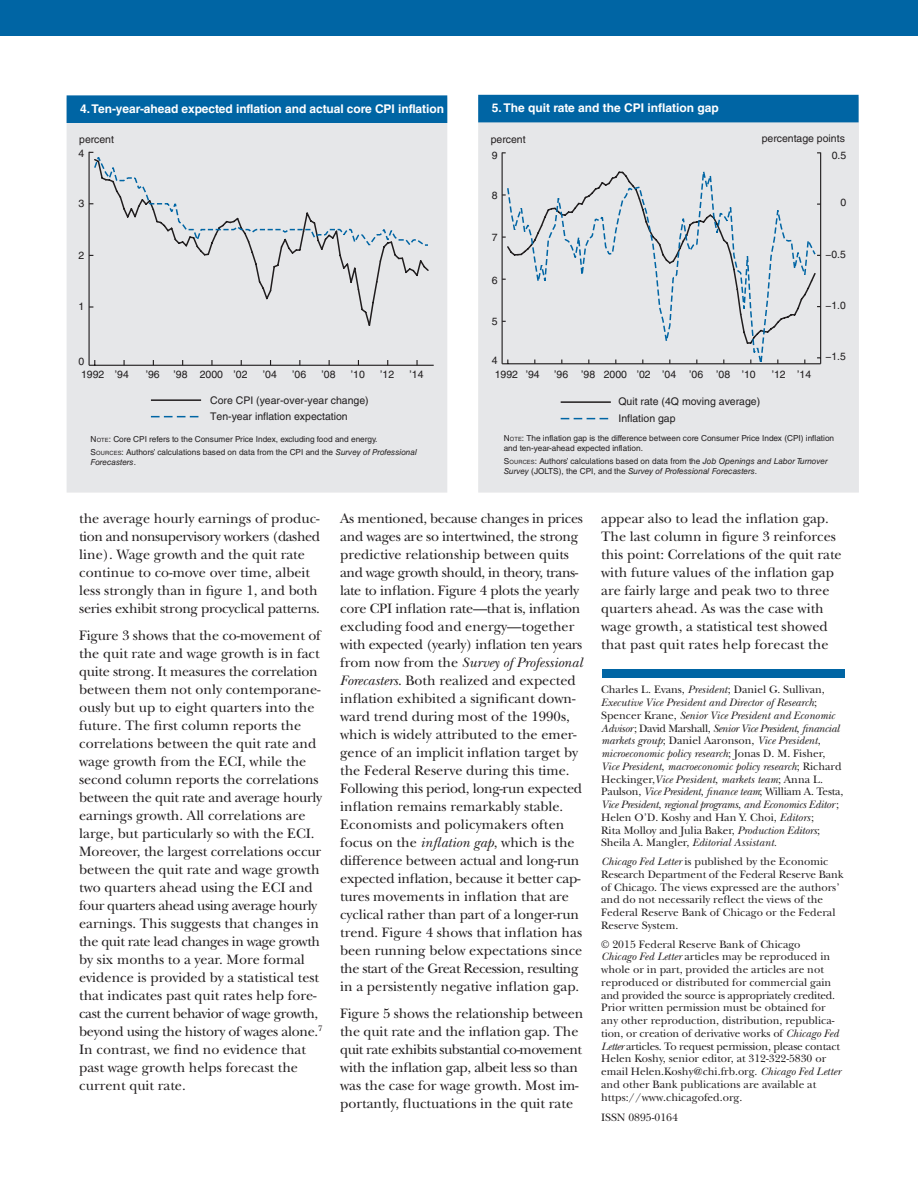
<style>
.page{position:relative;width:918px;height:1188px;background:#fff}
.page>*{position:absolute;margin:0;border:0;box-sizing:border-box;transform-origin:0 0}
.body_text{font:14.25px/18px "New Baskerville Std";color:#231f20}
.table_head{font:700 12px "Helvetica LT Std";letter-spacing:-.005em;color:#fff}
.research_box{font:11.25px/12.8px "New Baskerville Std";color:#231f20}
.research_box-2{font:italic 11.25px/12.8px "New Baskerville Std";color:#231f20}
.t1{font:10.5px/16.5px "Helvetica LT Std";color:#201d1e}
.chtlabel{font:10.5px "Helvetica LT Std";color:#231f20}
.chrtnote{font:8.25px/9.8px "Helvetica LT Std";color:#231f20}
.chrtnote-2{font:italic 8.25px/9.8px "Helvetica LT Std";color:#231f20}
.s1{font-style:inherit}
.s2{font-size:5.7px}
.s3{font-style:italic}
.s4{font-style:normal}
.s5{font-style:normal;font-size:5.7px}
</style>
<div class="page">
<div style="left:0;top:0;width:918px;height:35px;background:#0065a4"></div>
<div style="left:602px;top:669px;width:243px;height:9px;background:#0065a4"></div>
<div style="left:67px;top:98px;width:380px;height:395px;background:#e6e7e9"></div>
<div style="left:67px;top:96px;width:380px;height:26px;background:#0065a4"></div>
<div style="left:67px;top:95px;width:380px;height:28px;border:2px solid #0065a4"></div>
<div style="left:478px;top:97px;width:381px;height:396px;background:#e6e7e9"></div>
<div style="left:479px;top:96px;width:379px;height:26px;background:#0065a4"></div>
<div style="left:478px;top:95px;width:381px;height:27px;border:2px solid #0065a4"></div>
<svg style="left:93px;top:247px;width:336px;height:79px"></svg>
<hr style="left:89px;top:152px;width:1px;height:213px;background:#201d1e">
<hr style="left:89px;top:365px;width:345px;height:1px;background:#201d1e">
<hr style="left:151px;top:399px;width:50px;height:2px;background:#201d1e">
<svg style="left:151px;top:416px;width:47px;height:1px"></svg>
<svg style="left:89px;top:152px;width:339px;height:95px"></svg>
<svg style="left:507px;top:171px;width:309px;height:192px"></svg>
<hr style="left:820px;top:153px;width:1px;height:211px;background:#201d1e">
<hr style="left:502px;top:153px;width:1px;height:211px;background:#201d1e">
<hr style="left:502px;top:363px;width:319px;height:1px;background:#201d1e">
<hr style="left:561px;top:401px;width:50px;height:2px;background:#201d1e">
<svg style="left:561px;top:418px;width:47px;height:1px"></svg>
<p class="table_head" style="left:80px;top:101px;width:365px">4. Ten-year-ahead expected inflation and actual core CPI inflation</p>
<p class="table_head" style="left:492px;top:101px;width:228px">5. The quit rate and the CPI inflation gap</p>
<p class="chtlabel" style="left:79px;top:133px;width:36px">percent</p>
<p class="chtlabel" style="left:491px;top:133px;width:36px">percent</p>
<p class="chtlabel" style="left:762px;top:132px;width:85px">percentage points</p>
<p class="t1" style="left:79px;top:145px;width:7px">4</p>
<p class="t1" style="left:492px;top:147px;width:7px">9</p>
<p class="t1" style="left:832px;top:147px;width:16px">0.5</p>
<p class="t1" style="left:79px;top:195px;width:7px">3</p>
<p class="t1" style="left:492px;top:187px;width:7px">8</p>
<p class="t1" style="left:840px;top:194px;width:7px">0</p>
<p class="t1" style="left:492px;top:229px;width:7px">7</p>
<p class="t1" style="left:79px;top:247px;width:7px">2</p>
<p class="t1" style="left:826px;top:246px;width:22px">−0.5</p>
<p class="t1" style="left:492px;top:272px;width:7px">6</p>
<p class="t1" style="left:79px;top:298px;width:7px">1</p>
<p class="t1" style="left:826px;top:297px;width:22px">−1.0</p>
<p class="t1" style="left:492px;top:313px;width:7px">5</p>
<p class="t1" style="left:79px;top:353px;width:7px">0</p>
<p class="t1" style="left:492px;top:352px;width:7px">4</p>
<p class="t1" style="left:826px;top:348px;width:22px">−1.5</p>
<p class="t1" style="left:81px;top:366px;width:49px">1992 ’94</p>
<p class="t1" style="left:146px;top:366px;width:16px">’96</p>
<p class="t1" style="left:174px;top:366px;width:76px">’98 2000 ’02</p>
<p class="t1" style="left:263px;top:366px;width:16px">’04</p>
<p class="t1" style="left:292px;top:366px;width:16px">’06</p>
<p class="t1" style="left:322px;top:366px;width:16px">’08</p>
<p class="t1" style="left:351px;top:366px;width:16px">’10</p>
<p class="t1" style="left:380px;top:366px;width:16px">’12</p>
<p class="t1" style="left:410px;top:366px;width:16px">’14</p>
<p class="t1" style="left:210px;top:392px;width:160px">Core CPI (year-over-year change)<br>Ten-year inflation expectation</p>
<p class="t1" style="left:495px;top:366px;width:47px">1992 ’94</p>
<p class="t1" style="left:554px;top:366px;width:203px">’96 ’98 2000 ’02 ’04 ’06 ’08 ’10</p>
<p class="t1" style="left:772px;top:366px;width:41px">’12 ’14</p>
<p class="t1" style="left:618px;top:393px;width:143px">Quit rate (4Q moving average)<br>Inflation gap</p>
<p class="chrtnote" style="left:91px;top:434px;width:289px"><span class="s1">N</span><span class="s2">OTE</span><span class="s1">:</span> Core CPI refers to the Consumer Price Index, excluding food and energy.</p>
<p class="chrtnote" style="left:91px;top:447px;width:328px"><span class="s1">S</span><span class="s2">OURCES</span><span class="s1">:</span> Authors’ calculations based on data from the CPI and the <span class="s3">Survey of Professional<br>Forecasters</span>.</p>
<p class="chrtnote" style="left:504px;top:434px;width:332px"><span class="s1">N</span><span class="s2">OTE</span><span class="s1">:</span> The inflation gap is the difference between core Consumer Price Index (CPI) inflation and ten-year-ahead expected inflation.</p>
<p class="chrtnote-2" style="left:504px;top:456px;width:326px"><span class="s4">S</span><span class="s5">OURCES</span><span class="s4">:</span> <span class="s4">Authors’ calculations based on data from the</span> Job Openings and Labor Turnover<br>Survey <span class="s4">(JOLTS), the CPI, and the</span> Survey of Professional Forecasters<span class="s4">.</span></p>
<p class="body_text" style="left:79px;top:509px;width:242px">the average hourly earnings of produc&shy;tion and nonsupervisory workers (dashed line). Wage growth and the quit rate continue to co-move over time, albeit less strongly than in figure 1, and both series exhibit strong procyclical patterns.</p>
<p class="body_text" style="left:79px;top:626px;width:245px">Figure 3 shows that the co-movement of the quit rate and wage growth is in fact quite strong. It measures the correlation between them not only contemporane&shy;ously but up to eight quarters into the future. The first column reports the correlations between the quit rate and wage growth from the ECI, while the second column reports the correlations between the quit rate and average hourly earnings growth. All correlations are large, but particularly so with the ECI.<br>Moreover, the largest correlations occur between the quit rate and wage growth two quarters ahead using the ECI and four quarters ahead using average hourly earnings. This suggests that changes in the quit rate lead changes in wage growth by six months to a year. More formal evidence is provided by a statistical test that indicates past quit rates help fore&shy;cast the current behavior of wage growth, beyond using the history of wages alone.<sup>7<br></sup>In contrast, we find no evidence that past wage growth helps forecast the current quit rate.</p>
<p class="body_text" style="left:340px;top:509px;width:244px">As mentioned, because changes in prices and wages are so intertwined, the strong predictive relationship between quits and wage growth should, in theory, trans&shy;late to inflation. Figure 4 plots the yearly core CPI inflation rate—that is, inflation excluding food and energy—together with expected (yearly) inflation ten years from now from the <span class="s3">Survey of Professional Forecasters</span>. Both realized and expected inflation exhibited a significant down&shy;ward trend during most of the 1990s, which is widely attributed to the emer&shy;gence of an implicit inflation target by the Federal Reserve during this time.<br>Following this period, long-run expected inflation remains remarkably stable.<br>Economists and policymakers often focus on the <span class="s3">inflation gap</span>, which is the difference between actual and long-run expected inflation, because it better cap&shy;tures movements in inflation that are cyclical rather than part of a longer-run trend. Figure 4 shows that inflation has been running below expectations since the start of the Great Recession, resulting in a persistently negative inflation gap.</p>
<p class="body_text" style="left:340px;top:1004px;width:245px">Figure 5 shows the relationship between the quit rate and the inflation gap. The quit rate exhibits substantial co-movement with the inflation gap, albeit less so than was the case for wage growth. Most im&shy;portantly, fluctuations in the quit rate</p>
<p class="body_text" style="left:601px;top:509px;width:242px">appear also to lead the inflation gap.<br>The last column in figure 3 reinforces this point: Correlations of the quit rate with future values of the inflation gap are fairly large and peak two to three quarters ahead. As was the case with wage growth, a statistical test showed that past quit rates help forecast the</p>
<p class="research_box-2" style="left:601px;top:683px;width:244px"><span class="s4">Charles L. Evans,</span> President<span class="s4">; Daniel G. Sullivan, </span>Executive Vice President and Director of Research<span class="s4">; Spencer Krane,</span> Senior Vice President and Economic Advisor<span class="s4">; David Marshall,</span> Senior Vice President<span class="s4">,</span> financial markets group<span class="s4">; Daniel Aaronson,</span> Vice President<span class="s4">, </span>microeconomic policy research<span class="s4">; Jonas D. M. Fisher, </span>Vice President<span class="s4">,</span> macroeconomic policy research<span class="s4">; Richard Heckinger,</span>Vice President<span class="s4">,</span> markets team<span class="s4">; Anna L.<br>Paulson,</span> Vice President<span class="s4">,</span> finance team<span class="s4">; William A. Testa, </span>Vice President<span class="s4">,</span> regional programs<span class="s4">,</span> and Economics Editor<span class="s4">; Helen O’D. Koshy and Han Y. Choi,</span> Editors <span class="s4">;<br>Rita Molloy and Julia Baker,</span> Production Editors<span class="s4">; Sheila A. Mangler,</span> Editorial Assistant.</p>
<p class="research_box" style="left:601px;top:855px;width:244px"><span class="s3">Chicago Fed Letter</span> is published by the Economic Research Department of the Federal Reserve Bank of Chicago. The views expressed are the authors’ and do not necessarily reflect the views of the Federal Reserve Bank of Chicago or the Federal Reserve System.</p>
<p class="research_box" style="left:601px;top:938px;width:241px">© 2015 Federal Reserve Bank of Chicago<br><span class="s3">Chicago Fed Letter</span> articles may be reproduced in whole or in part, provided the articles are not reproduced or distributed for commercial gain and provided the source is appropriately credited.<br>Prior written permission must be obtained for any other reproduction, distribution, republica&shy;tion, or creation of derivative works of <span class="s3">Chicago Fed Letter</span> articles. To request permission, please contact Helen Koshy, senior editor, at 312-322-5830 or email Helen.Koshy@chi.frb.org. <span class="s3">Chicago Fed Letter </span>and other Bank publications are available at https://www.chicagofed.org.</p>
<p class="research_box" style="left:601px;top:1111px;width:78px">ISSN 0895-0164</p>
</div>
